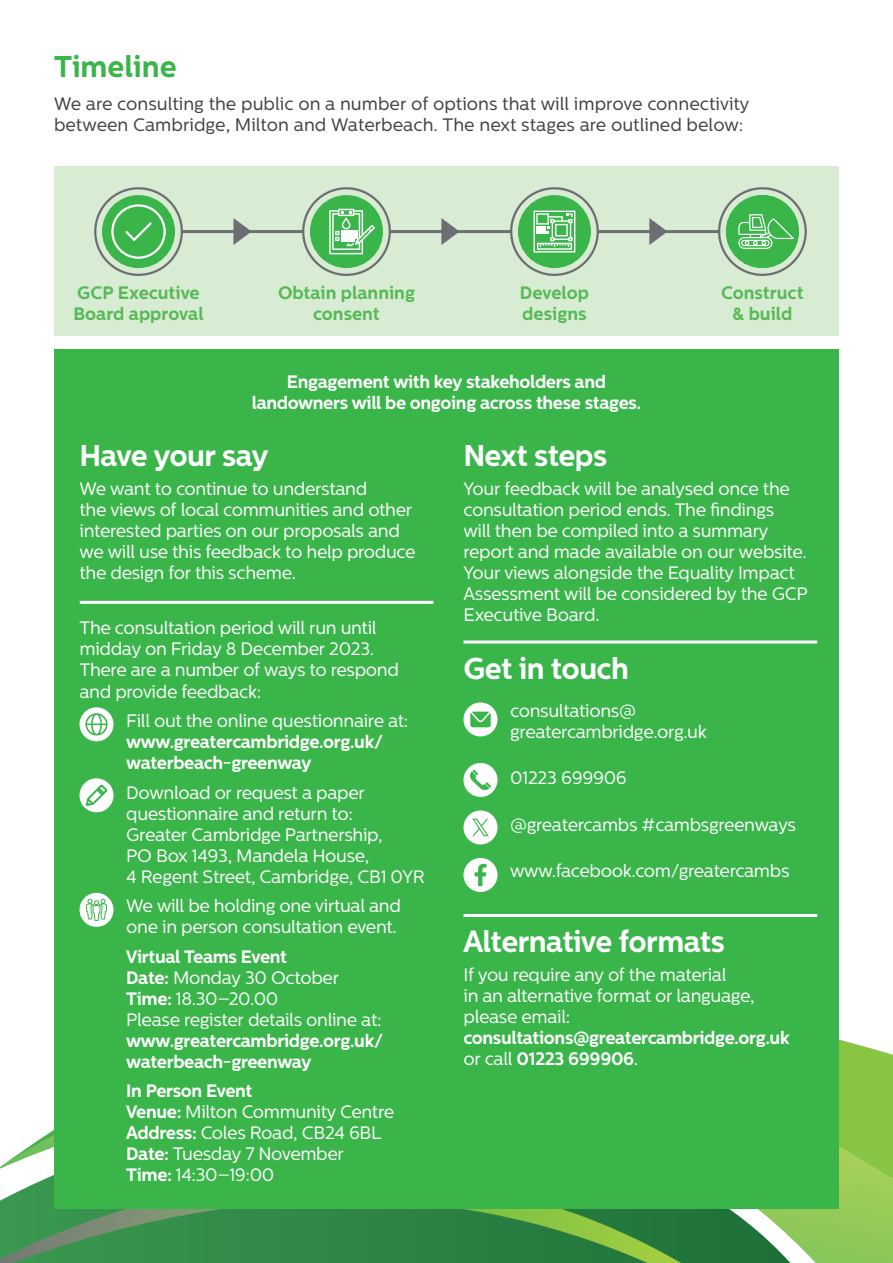
<style>
.page{position:relative;width:893px;height:1263px;background:#fff}
.page>*{position:absolute;margin:0;border:0;box-sizing:border-box;transform-origin:0 0}
.t1{font:700 30px "Centrale Sans";letter-spacing:-.02em;color:#fff}
.t2{font:700 30px "Centrale Sans";color:#39b54a}
.t3{font:18px/21px "Centrale Sans";letter-spacing:-.02em;color:#fff}
.t4{font:700 18px/21px "Centrale Sans";letter-spacing:-.02em;color:#fff}
.t5{font:18px/21px "Centrale Sans";color:#414042}
.t6{font:700 18px/21px "Centrale Sans";color:#57ba56;text-align:center}
.s1{font-weight:700}
.s2{font-weight:400}
</style>
<div class="page">
<svg style="left:0;top:1039px;width:893px;height:224px"></svg>
<svg style="left:0;top:1175px;width:681px;height:88px;background:#3f8f4c"></svg>
<div style="left:54px;top:349px;width:785px;height:859px;background:#39b54a"></div>
<div style="left:54px;top:166px;width:785px;height:170px;background:#d8ecd4"></div>
<hr style="left:80px;top:601px;width:354px;height:3px;background:#fff">
<hr style="left:463px;top:640px;width:354px;height:3px;background:#fff">
<hr style="left:463px;top:914px;width:354px;height:3px;background:#fff">
<div style="left:463px;top:858px;width:34px;height:34px;background:#fff;border-radius:50%"></div>
<svg style="left:475px;top:864px;width:11px;height:22px"></svg>
<div style="left:463px;top:702px;width:34px;height:34px;background:#fff;border-radius:50%"></div>
<svg style="left:470px;top:712px;width:21px;height:15px"></svg>
<div style="left:463px;top:763px;width:34px;height:34px;background:#fff;border-radius:50%"></div>
<svg style="left:470px;top:770px;width:21px;height:20px"></svg>
<div style="left:79px;top:707px;width:35px;height:34px;background:#fff;border-radius:50%"></div>
<svg style="left:85px;top:713px;width:23px;height:22px"></svg>
<div style="left:79px;top:778px;width:35px;height:34px;background:#fff;border-radius:50%"></div>
<svg style="left:86px;top:785px;width:21px;height:21px"></svg>
<svg style="left:79px;top:893px;width:35px;height:34px"></svg>
<svg style="left:85px;top:892px;width:23px;height:35px"></svg>
<div style="left:463px;top:810px;width:34px;height:34px;background:#fff;border-radius:50%"></div>
<svg style="left:472px;top:819px;width:17px;height:17px"></svg>
<hr style="left:182px;top:230px;width:122px;height:3px;background:#6d6e71">
<hr style="left:389px;top:230px;width:123px;height:3px;background:#6d6e71">
<hr style="left:598px;top:230px;width:121px;height:3px;background:#6d6e71">
<svg style="left:233px;top:218px;width:17px;height:27px"></svg>
<svg style="left:441px;top:218px;width:17px;height:27px"></svg>
<svg style="left:649px;top:218px;width:17px;height:27px"></svg>
<div style="left:518px;top:195px;width:73px;height:73px;background:#39b54a;border-radius:50%"></div>
<div style="left:510px;top:187px;width:89px;height:89px;border:2px solid #6d6e71;border-radius:50%"></div>
<svg style="left:533px;top:211px;width:42px;height:41px"></svg>
<div style="left:310px;top:195px;width:73px;height:73px;background:#39b54a;border-radius:50%"></div>
<div style="left:302px;top:187px;width:89px;height:89px;border:2px solid #6d6e71;border-radius:50%"></div>
<svg style="left:329px;top:209px;width:46px;height:45px"></svg>
<div style="left:726px;top:195px;width:73px;height:73px;background:#39b54a;border-radius:50%"></div>
<div style="left:718px;top:187px;width:89px;height:89px;border:2px solid #6d6e71;border-radius:50%"></div>
<svg style="left:738px;top:214px;width:56px;height:35px"></svg>
<div style="left:102px;top:195px;width:73px;height:73px;background:#39b54a;border-radius:50%"></div>
<div style="left:94px;top:187px;width:89px;height:89px;border:2px solid #6d6e71;border-radius:50%"></div>
<div style="left:111px;top:204px;width:55px;height:55px;border:2px solid #fff;border-radius:50%"></div>
<svg style="left:125px;top:222px;width:27px;height:19px"></svg>
<h1 class="t2" style="left:54px;top:48px;width:124px">Timeline</h1>
<p class="t5" style="left:54px;top:93px;width:697px">We are consulting the public on a number of options that will improve connectivity between Cambridge, Milton and Waterbeach. The next stages are outlined below:</p>
<p class="t6" style="left:73px;top:282px;width:132px;text-align:left">GCP Executive<br>Board approval</p>
<p class="t6" style="left:278px;top:282px;width:138px">Obtain planning consent</p>
<p class="t6" style="left:520px;top:282px;width:71px;text-align:left">Develop designs</p>
<p class="t6" style="left:721px;top:282px;width:84px">Construct &amp; build</p>
<p class="t4" style="left:252px;top:371px;width:391px;text-align:center">Engagement with key stakeholders and landowners will be ongoing across these stages.</p>
<h1 class="t1" style="left:80px;top:438px;width:190px">Have your say</h1>
<p class="t3" style="left:80px;top:478px;width:338px">We want to continue to understand<br>the views of local communities and other interested parties on our proposals and we will use this feedback to help produce the design for this scheme.</p>
<p class="t3" style="left:80px;top:618px;width:321px">The consultation period will run until midday on Friday 8 December 2023.<br>There are a number of ways to respond and provide feedback:</p>
<p class="t3" style="left:126px;top:710px;width:284px">Fill out the online questionnaire at:</p>
<p class="t4" style="left:126px;top:731px;width:258px">www.greatercambridge.org.uk/ waterbeach-greenway</p>
<p class="t3" style="left:126px;top:782px;width:300px">Download or request a paper questionnaire and return to:<br>Greater Cambridge Partnership,<br>PO Box 1493, Mandela House,<br>4 Regent Street, Cambridge, CB1 0YR</p>
<p class="t3" style="left:126px;top:895px;width:276px">We will be holding one virtual and one in person consultation event.</p>
<p class="t3" style="left:126px;top:946px;width:257px"><span class="s1">Virtual Teams Event<br>Date:</span> Monday 30 October<br><span class="s1">Time:</span> 18.30–20.00<br>Please register details online at:</p>
<p class="t4" style="left:126px;top:1029px;width:258px">www.greatercambridge.org.uk/ waterbeach-greenway</p>
<p class="t3" style="left:126px;top:1080px;width:269px"><span class="s1">In Person Event<br>Venue:</span> Milton Community Centre<br><span class="s1">Address:</span> Coles Road, CB24 6BL<br><span class="s1">Date:</span> Tuesday 7 November<br><span class="s1">Time:</span> 14:30–19:00</p>
<h1 class="t1" style="left:463px;top:438px;width:145px">Next steps</h1>
<p class="t3" style="left:463px;top:478px;width:346px">Your feedback will be analysed once the consultation period ends. The findings<br>will then be compiled into a summary report and made available on our website.<br>Your views alongside the Equality Impact Assessment will be considered by the GCP Executive Board.</p>
<h1 class="t1" style="left:463px;top:650px;width:167px">Get in touch</h1>
<p class="t3" style="left:510px;top:700px;width:198px">consultations@ greatercambridge.org.uk</p>
<p class="t3" style="left:510px;top:767px;width:118px">01223 699906</p>
<p class="t3" style="left:510px;top:814px;width:287px">@greatercambs #cambsgreenways</p>
<p class="t3" style="left:510px;top:860px;width:281px">www.facebook.com/greatercambs</p>
<h1 class="t1" style="left:463px;top:923px;width:263px">Alternative formats</h1>
<p class="t3" style="left:463px;top:964px;width:293px">If you require any of the material<br>in an alternative format or language, please email:</p>
<p class="t4" style="left:463px;top:1027px;width:328px">consultations@greatercambridge.org.uk <span class="s2">or call</span> 01223 699906<span class="s2">.</span></p>
</div>
